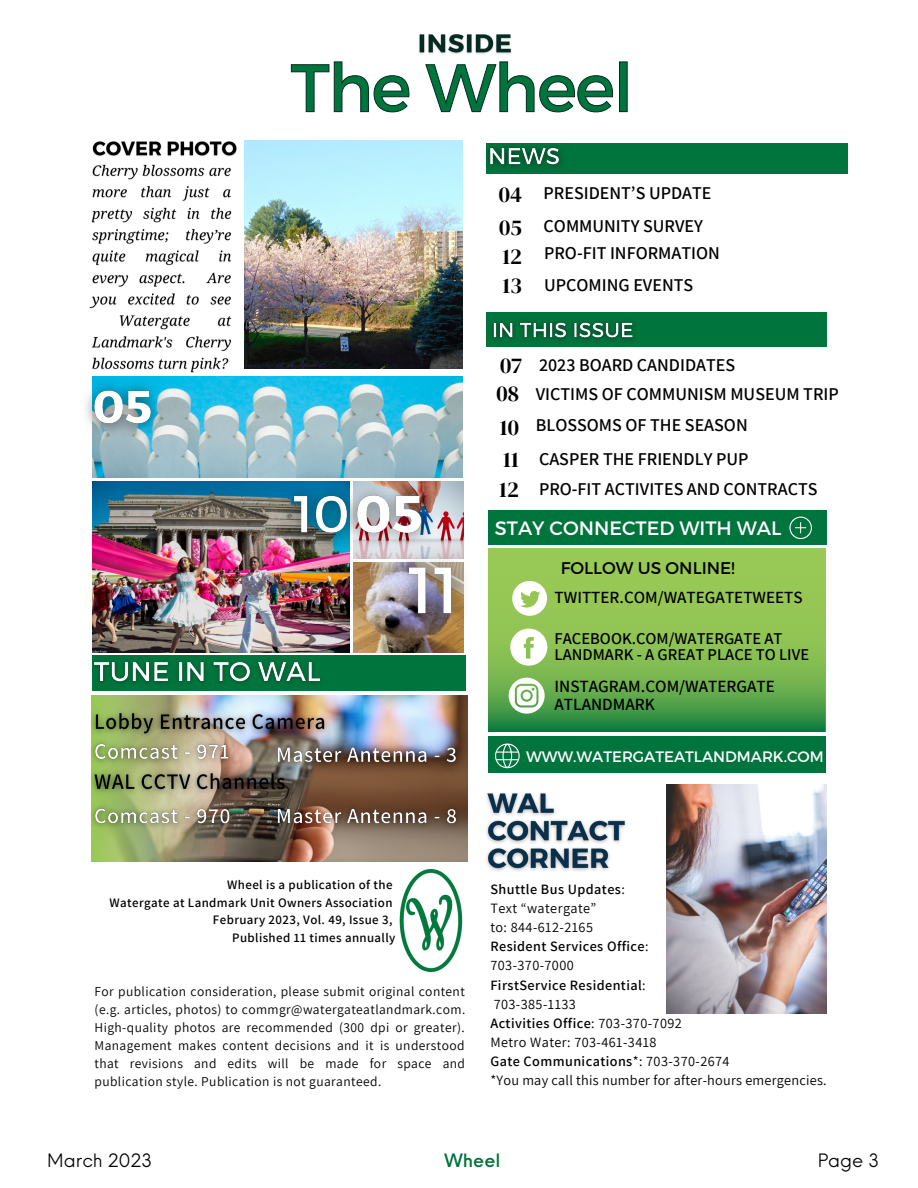
<style>
.page{position:relative;width:918px;height:1188px;background:#fff}
.page>*{position:absolute;margin:0;border:0;box-sizing:border-box;transform-origin:0 0}
.t1{font:67.05px "Montserrat";letter-spacing:-.02em;color:#00743d}
.t2{font:22.2px/29.7px "DM Serif Display";color:#000}
.t3{font:19.35px "Montserrat";color:#fff}
.t4{font:600 18px/32.4px "Assistant";color:#000}
.t5{font:18px "Neue Einstellung";color:#000}
.t6{font:500 18px "Neue Einstellung";color:#00743d}
.t7{font:600 17.1px/18px "Assistant";color:#000}
.t8{font:16.95px "Montserrat";color:#000}
.t9{font:600 16.5px/15.8px "Assistant";color:#000}
.t10{font:15.15px "Montserrat";color:#fff}
.t11{font:14.25px/19.2px "Assistant";letter-spacing:.03em;color:#000}
.t12{font:13.5px/18px "Assistant";letter-spacing:.03em;color:#000;text-align:justify}
.t13{font:600 12.9px/17.4px "Assistant";letter-spacing:.03em;color:#000;text-align:right}
.s1{font-family:"DM Serif Display";font-weight:400;font-size:22.2px}
.s2{font-weight:600}
</style>
<div class="page">
<div style="left:486px;top:143px;width:362px;height:31px;background:#00743d"></div>
<img style="left:245px;top:140px;width:218px;height:229px">
<img style="left:445px;top:482px;width:18px;height:40px">
<div style="left:486px;top:312px;width:340px;height:35px;background:#00743d"></div>
<svg style="left:488px;top:548px;width:338px;height:184px;fill:#90c354"></svg>
<img style="left:354px;top:567px;width:25px;height:85px">
<div style="left:488px;top:511px;width:338px;height:34px;background:#00743d"></div>
<svg style="left:789px;top:517px;width:23px;height:22px"></svg>
<svg style="left:512px;top:581px;width:35px;height:35px"></svg>
<img style="left:400px;top:870px;width:63px;height:101px">
<svg style="left:510px;top:629px;width:37px;height:37px"></svg>
<img style="left:258px;top:695px;width:210px;height:167px">
<div style="left:92px;top:655px;width:374px;height:36px;background:#00743d"></div>
<div style="left:488px;top:736px;width:338px;height:37px;background:#00743d"></div>
<svg style="left:495px;top:744px;width:25px;height:24px"></svg>
<img style="left:667px;top:784px;width:159px;height:230px">
<svg style="left:92px;top:695px;width:166px;height:167px"></svg>
<img style="left:93px;top:481px;width:256px;height:171px">
<svg style="left:509px;top:678px;width:36px;height:36px"></svg>
<img style="left:93px;top:377px;width:370px;height:100px">
<img style="left:373px;top:459px;width:72px;height:108px">
<svg style="left:291px;top:61px;width:337px;height:51px"></svg>
<img style="left:413px;top:34px;width:112px;height:30px">
<img style="left:487px;top:146px;width:74px;height:22px">
<img style="left:86px;top:377px;width:87px;height:78px">
<img style="left:379px;top:522px;width:85px;height:131px">
<img style="left:492px;top:321px;width:141px;height:19px">
<img style="left:486px;top:793px;width:140px;height:78px">
<img style="left:91px;top:697px;width:246px;height:49px">
<img style="left:89px;top:164px;width:146px;height:213px">
<img style="left:92px;top:647px;width:236px;height:36px">
<img style="left:92px;top:141px;width:145px;height:16px">
<img style="left:91px;top:757px;width:206px;height:49px">
<img style="left:91px;top:727px;width:149px;height:49px">
<img style="left:266px;top:791px;width:201px;height:50px">
<img style="left:91px;top:791px;width:150px;height:50px">
<img style="left:266px;top:729px;width:201px;height:50px">
<img style="left:270px;top:459px;width:103px;height:109px">
<h1 class="t1" style="left:291px;top:44px;width:344px">The Wheel</h1>
<h3 class="t4" style="left:499px;top:177px;width:214px"><span class="s1">04</span> PRESIDENT’S UPDATE<br><span class="s1">05</span> COMMUNITY SURVEY</h3>
<h2 class="t2" style="left:503px;top:241px;width:21px">12<br>13</h2>
<h3 class="t4" style="left:544px;top:236px;width:177px;line-height:32.8px">PRO-FIT INFORMATION<br>UPCOMING EVENTS</h3>
<h2 class="t2" style="left:500px;top:350px;width:24px">07</h2>
<h3 class="t4" style="left:539px;top:348px;width:198px">2023 BOARD CANDIDATES</h3>
<h2 class="t2" style="left:497px;top:379px;width:24px">08</h2>
<h3 class="t4" style="left:500px;top:409px;width:249px"><span class="s1">10</span> BLOSSOMS OF THE SEASON</h3>
<h3 class="t4" style="left:536px;top:377px;width:305px">VICTIMS OF COMMUNISM MUSEUM TRIP</h3>
<h3 class="t4" style="left:503px;top:442px;width:247px"><span class="s1">11</span> CASPER THE FRIENDLY PUP</h3>
<h3 class="t4" style="left:499px;top:472px;width:320px"><span class="s1">12</span> PRO-FIT ACTIVITES AND CONTRACTS</h3>
<h3 class="t3" style="left:495px;top:515px;width:288px">STAY CONNECTED WITH WAL</h3>
<p class="t8" style="left:561px;top:557px;width:176px">FOLLOW US ONLINE!</p>
<p class="t7" style="left:555px;top:588px;width:250px">TWITTER.COM/WATEGATETWEETS</p>
<p class="t9" style="left:555px;top:630px;width:256px">FACEBOOK.COM/WATERGATE AT<br>LANDMARK - A GREAT PLACE TO LIVE</p>
<p class="t7" style="left:555px;top:677px;width:222px">INSTAGRAM.COM/WATERGATE<br>ATLANDMARK</p>
<p class="t10" style="left:526px;top:746px;width:299px">WWW.WATERGATEATLANDMARK.COM</p>
<p class="t13" style="left:110px;top:876px;width:287px">Wheel is a publication of the<br>Watergate at Landmark Unit Owners Association February 2023, Vol. 49, Issue 3,<br>Published 11 times annually</p>
<p class="t12" style="left:95px;top:982px;width:372px">For publication consideration, please submit original content (e.g. articles, photos) to commgr@watergateatlandmark.com.<br>High-quality photos are recommended (300 dpi or greater).<br>Management makes content decisions and it is understood that revisions and edits will be made for space and publication style. Publication is not guaranteed.</p>
<p class="t11" style="left:490px;top:879px;width:338px"><span class="s2">Shuttle Bus Updates</span>:<br>Text “watergate”<br>to: 844-612-2165<br><span class="s2">Resident Services Office</span>:<br>703-370-7000<br><span class="s2">FirstService Residential</span>:<br>703-385-1133<br><span class="s2">Activities Office</span>: 703-370-7092<br>Metro Water: 703-461-3418<br><span class="s2">Gate Communications</span>*: 703-370-2674<br>*You may call this number for after-hours emergencies.</p>
<h3 class="t5" style="left:47px;top:1145px;width:107px">March 2023</h3>
<h3 class="t6" style="left:445px;top:1145px;width:57px">Wheel</h3>
<h3 class="t5" style="left:818px;top:1145px;width:63px">Page 3</h3>
</div>
